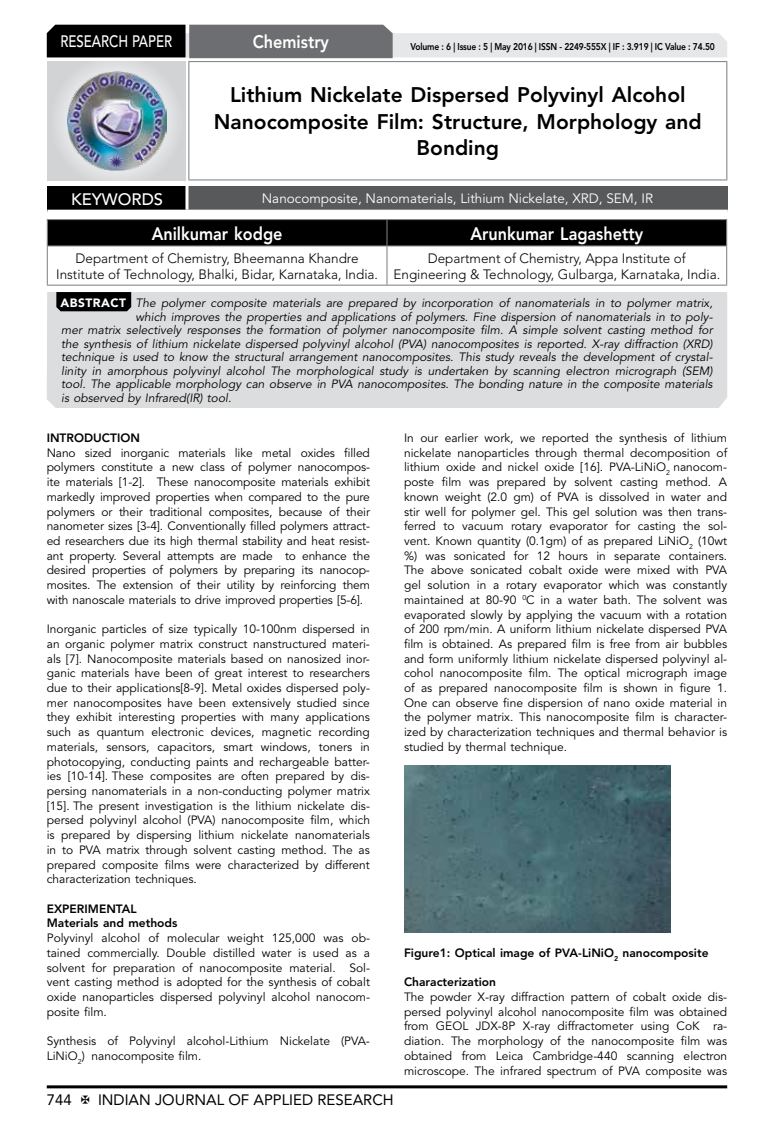
<style>
.page{position:relative;width:774px;height:1136px;background:#fff}
.page>*{position:absolute;margin:0;border:0;box-sizing:border-box;transform-origin:0 0}
.t1{font:800 21px/26.2px "Avenir LT Std";color:#000;text-align:center}
.t2{font:800 18px "Avenir LT Std";color:#fff;scale:.9 1}
.t3{font:500 16.5px "Avenir LT Std";color:#fff;scale:.8 1}
.t4{font:500 16.5px "Avenir LT Std";color:#fff}
.t5{font:15px "Avenir LT Std";color:#000}
.t6{font:300 13.5px/16.2px "Avenir LT Std";color:#000;text-align:center}
.t7{font:13.5px "Avenir LT Std";color:#fff}
.t8{font:12px/14.7px "Avenir LT Std";color:#000;text-align:justify}
.t9{font:italic 12px "Avenir LT Std";color:#000}
.t10{font:800 12px/14.7px "Avenir LT Std";color:#000}
.t11{font:800 9.75px "Avenir LT Std";letter-spacing:-.02em;color:#000;scale:.87 1}
.s1{font-weight:900;font-style:normal;color:#fff}
</style>
<div class="page">
<hr style="left:47px;top:1085px;width:680px;height:3px;background:#000">
<div style="left:48px;top:62px;width:137px;height:118px;background:linear-gradient(to right,#d9dadb,#d9dadb)"></div>
<img style="left:68px;top:71px;width:99px;height:100px">
<svg style="left:47px;top:25px;width:680px;height:33px;background:#979899"></svg>
<hr style="left:188px;top:61px;width:539px;height:1px;background:#808285">
<hr style="left:188px;top:62px;width:1px;height:117px;background:#808285">
<hr style="left:726px;top:62px;width:1px;height:117px;background:#808285">
<hr style="left:188px;top:179px;width:539px;height:1px;background:#808285">
<svg style="left:47px;top:219px;width:680px;height:26px;background:#060606"></svg>
<hr style="left:47px;top:245px;width:340px;height:1px;background:#808285">
<hr style="left:47px;top:246px;width:1px;height:38px;background:#808285">
<hr style="left:387px;top:245px;width:340px;height:1px;background:#808285">
<hr style="left:386px;top:246px;width:1px;height:38px;background:#808285">
<hr style="left:726px;top:246px;width:1px;height:38px;background:#808285">
<hr style="left:47px;top:284px;width:340px;height:1px;background:#808285">
<hr style="left:387px;top:284px;width:340px;height:1px;background:#808285">
<div style="left:47px;top:186px;width:140px;height:25px;background:#000"></div>
<div style="left:187px;top:186px;width:541px;height:25px;background:#58595b"></div>
<hr style="left:185px;top:186px;width:3px;height:24px;background:#fff">
<hr style="left:47px;top:210px;width:140px;height:3px;background:#fff">
<hr style="left:187px;top:210px;width:541px;height:3px;background:#fff">
<div style="left:47px;top:292px;width:680px;height:116px;background:#dcddde"></div>
<svg style="left:56px;top:292px;width:75px;height:19px"></svg>
<img style="left:404px;top:765px;width:266px;height:167px">
<h3 class="t3" style="left:60px;top:32px;width:139px">RESEARCH PAPER</h3>
<h2 class="t2" style="left:253px;top:31px;width:86px">Chemistry</h2>
<p class="t11" style="left:410px;top:41px;width:351px">Volume : 6 | Issue : 5 | May 2016 | ISSN - 2249-555X | IF : 3.919 | IC Value : 74.50</p>
<h1 class="t1" style="left:214px;top:82px;width:489px">Lithium Nickelate Dispersed Polyvinyl Alcohol<br>Nanocomposite Film: Structure, Morphology and<br>Bonding</h1>
<h3 class="t4" style="left:71px;top:189px;width:94px">KEYWORDS</h3>
<p class="t7" style="left:262px;top:190px;width:393px">Nanocomposite, Nanomaterials, Lithium Nickelate, XRD, SEM, IR</p>
<h2 class="t2" style="left:152px;top:223px;width:147px">Anilkumar kodge</h2>
<h2 class="t2" style="left:470px;top:223px;width:193px">Arunkumar Lagashetty</h2>
<p class="t6" style="left:56px;top:250px;width:323px">Department of Chemistry, Bheemanna Khandre<br>Institute of Technology, Bhalki, Bidar, Karnataka, India.</p>
<p class="t6" style="left:393px;top:250px;width:328px">Department of Chemistry, Appa Institute of<br>Engineering &amp; Technology, Gulbarga, Karnataka, India.</p>
<p class="t9" style="left:61px;top:296px;width:654px"><span class="s1">ABSTRACT</span> The polymer composite materials are prepared by incorporation of nanomaterials in to polymer matrix,</p>
<p class="t9" style="left:135px;top:309px;width:579px">which improves the properties and applications of polymers. Fine dispersion of nanomaterials in to poly-</p>
<p class="t9" style="left:61px;top:323px;width:653px">mer matrix selectively responses the formation of polymer nanocomposite film. A simple solvent casting method for</p>
<p class="t9" style="left:61px;top:336px;width:653px">the synthesis of lithium nickelate dispersed polyvinyl alcohol (PVA) nanocomposites is reported. X-ray diffraction (XRD)</p>
<p class="t9" style="left:61px;top:350px;width:653px">technique is used to know the structural arrangement nanocomposites. This study reveals the development of crystal-</p>
<p class="t9" style="left:61px;top:363px;width:653px">linity in amorphous polyvinyl alcohol The morphological study is undertaken by scanning electron micrograph (SEM)</p>
<p class="t9" style="left:61px;top:377px;width:653px">tool. The applicable morphology can observe in PVA nanocomposites. The bonding nature in the composite materials</p>
<p class="t9" style="left:61px;top:390px;width:172px">is observed by Infrared(IR) tool.</p>
<p class="t10" style="left:47px;top:430px;width:95px">INTRODUCTION</p>
<p class="t8" style="left:47px;top:445px;width:325px">Nano sized inorganic materials like metal oxides filled polymers constitute a new class of polymer nanocompos&shy;ite materials [1-2]. These nanocomposite materials exhibit markedly improved properties when compared to the pure polymers or their traditional composites, because of their nanometer sizes [3-4]. Conventionally filled polymers attract&shy;ed researchers due its high thermal stability and heat resist&shy;ant property. Several attempts are made to enhance the desired properties of polymers by preparing its nanocop&shy;mosites. The extension of their utility by reinforcing them with nanoscale materials to drive improved properties [5-6].</p>
<p class="t8" style="left:47px;top:622px;width:325px">Inorganic particles of size typically 10-100nm dispersed in an organic polymer matrix construct nanstructured materi&shy;als [7]. Nanocomposite materials based on nanosized inor&shy;ganic materials have been of great interest to researchers due to their applications[8-9]. Metal oxides dispersed poly&shy;mer nanocomposites have been extensively studied since they exhibit interesting properties with many applications such as quantum electronic devices, magnetic recording materials, sensors, capacitors, smart windows, toners in photocopying, conducting paints and rechargeable batter&shy;ies [10-14]. These composites are often prepared by dis&shy;persing nanomaterials in a non-conducting polymer matrix [15]. The present investigation is the lithium nickelate dis&shy;persed polyvinyl alcohol (PVA) nanocomposite film, which is prepared by dispersing lithium nickelate nanomaterials in to PVA matrix through solvent casting method. The as prepared composite films were characterized by different characterization techniques.</p>
<p class="t10" style="left:47px;top:901px;width:132px">EXPERIMENTAL<br>Materials and methods</p>
<p class="t8" style="left:47px;top:930px;width:325px">Polyvinyl alcohol of molecular weight 125,000 was ob&shy;tained commercially. Double distilled water is used as a solvent for preparation of nanocomposite material. Sol&shy;vent casting method is adopted for the synthesis of cobalt oxide nanoparticles dispersed polyvinyl alcohol nanocom&shy;posite film.</p>
<p class="t8" style="left:47px;top:1033px;width:325px">Synthesis of Polyvinyl alcohol-Lithium Nickelate (PVA-<br>LiNiO<sub>2</sub>) nanocomposite film.</p>
<p class="t8" style="left:404px;top:431px;width:325px">In our earlier work, we reported the synthesis of lithium nickelate nanoparticles through thermal decomposition of lithium oxide and nickel oxide [16]. PVA-LiNiO<sub>2</sub> nanocom&shy;poste film was prepared by solvent casting method. A known weight (2.0 gm) of PVA is dissolved in water and stir well for polymer gel. This gel solution was then trans&shy;ferred to vacuum rotary evaporator for casting the sol&shy;vent. Known quantity (0.1gm) of as prepared LiNiO<sub>2</sub> (10wt %) was sonicated for 12 hours in separate containers.<br>The above sonicated cobalt oxide were mixed with PVA gel solution in a rotary evaporator which was constantly maintained at 80-90 <sup>0</sup>C in a water bath. The solvent was evaporated slowly by applying the vacuum with a rotation of 200 rpm/min. A uniform lithium nickelate dispersed PVA film is obtained. As prepared film is free from air bubbles and form uniformly lithium nickelate dispersed polyvinyl al&shy;cohol nanocomposite film. The optical micrograph image of as prepared nanocomposite film is shown in figure 1.<br>One can observe fine dispersion of nano oxide material in the polymer matrix. This nanocomposite film is character&shy;ized by characterization techniques and thermal behavior is studied by thermal technique.</p>
<p class="t10" style="left:404px;top:945px;width:306px">Figure1: Optical image of PVA-LiNiO<sub>2</sub> nanocomposite</p>
<p class="t10" style="left:404px;top:974px;width:94px">Characterization</p>
<p class="t8" style="left:404px;top:989px;width:325px">The powder X-ray diffraction pattern of cobalt oxide dis&shy;persed polyvinyl alcohol nanocomposite film was obtained from GEOL JDX-8P X-ray diffractometer using CoKα ra&shy;diation. The morphology of the nanocomposite film was obtained from Leica Cambridge-440 scanning electron microscope. The infrared spectrum of PVA composite was</p>
<p class="t5" style="left:47px;top:1090px;width:27px">744</p>
<p class="t5" style="left:98px;top:1090px;width:297px">INDIAN JOURNAL OF APPLIED RESEARCH</p>
</div>
